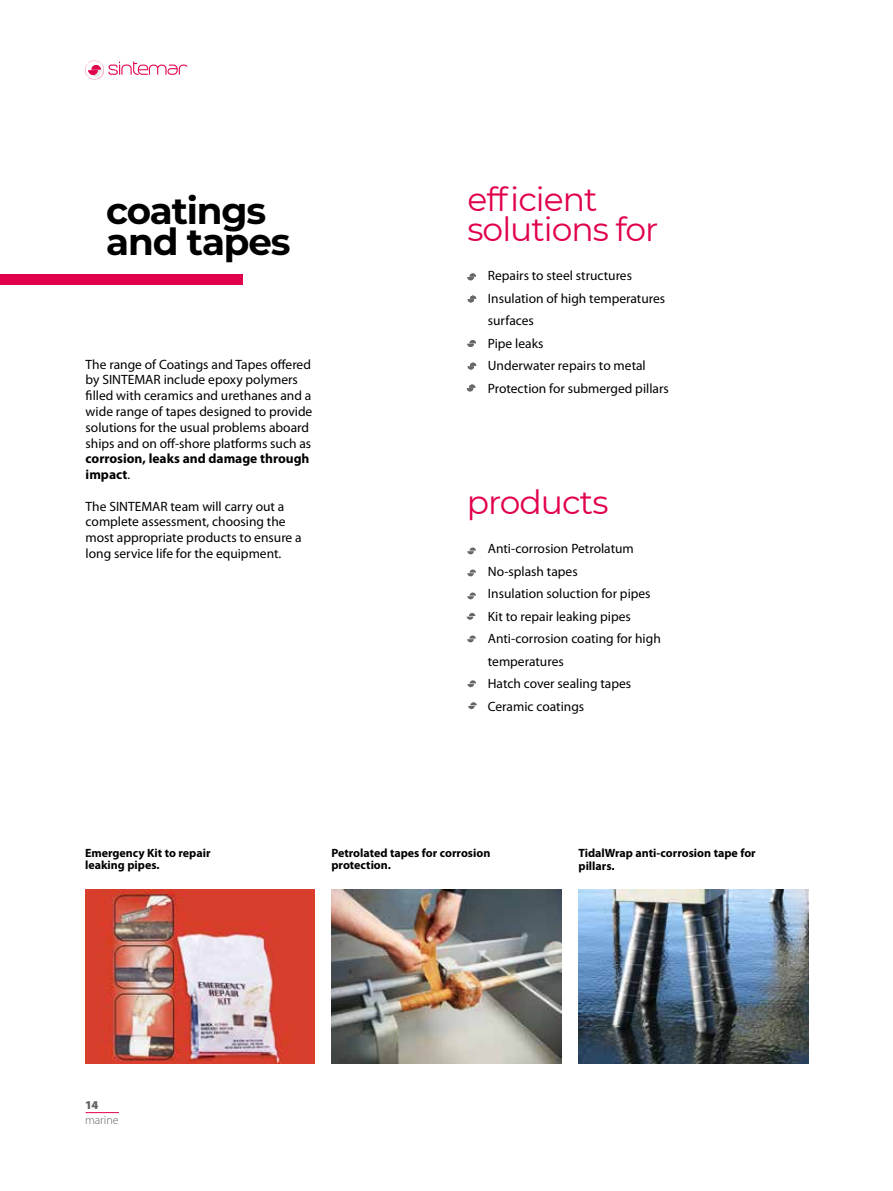
<style>
.page{position:relative;width:893px;height:1191px;background:#fff}
.page>*{position:absolute;margin:0;border:0;box-sizing:border-box;transform-origin:0 0}
.t1{font:700 37.2px/31.3px "Montserrat";letter-spacing:-.03em;color:#000}
.t2{font:33px/30px "Montserrat";letter-spacing:-.03em;color:#e1004c}
.t3{font:13.5px/22.5px "Myriad Pro";color:#000}
.t4{font:700 13.5px/15.8px "Myriad Pro";color:#000}
.t5{font:700 12px/12px "Myriad Pro";color:#000}
.t6{font:300 12px "Myriad Pro";color:#58585a}
.t7{font:900 12px "Myriad Pro";color:#58585a}
.s1{font-weight:400}
</style>
<div class="page">
<svg style="left:85px;top:61px;width:102px;height:19px"></svg>
<hr style="left:86px;top:1112px;width:33px;height:1px;background:#e1004c">
<img style="left:85px;top:889px;width:230px;height:174px">
<img style="left:331px;top:890px;width:231px;height:173px">
<img style="left:578px;top:890px;width:231px;height:173px">
<svg style="left:467px;top:273px;width:9px;height:7px"></svg>
<svg style="left:467px;top:340px;width:9px;height:7px"></svg>
<svg style="left:467px;top:384px;width:8px;height:7px"></svg>
<svg style="left:467px;top:547px;width:9px;height:7px"></svg>
<svg style="left:467px;top:569px;width:9px;height:7px"></svg>
<svg style="left:467px;top:592px;width:9px;height:7px"></svg>
<svg style="left:467px;top:613px;width:8px;height:7px"></svg>
<svg style="left:467px;top:635px;width:9px;height:7px"></svg>
<svg style="left:467px;top:680px;width:9px;height:7px"></svg>
<svg style="left:468px;top:363px;width:8px;height:6px"></svg>
<svg style="left:468px;top:702px;width:9px;height:7px"></svg>
<svg style="left:468px;top:295px;width:8px;height:7px"></svg>
<div style="left:0;top:274px;width:242px;height:11px;background:#e1004c"></div>
<h1 class="t1" style="left:106px;top:193px;width:186px">coatings and tapes</h1>
<p class="t3" style="left:86px;top:356px;width:228px;line-height:15.8px">The range of Coatings and Tapes offered by SINTEMAR include epoxy polymers filled with ceramics and urethanes and a wide range of tapes designed to provide solutions for the usual problems aboard ships and on off-shore platforms such as</p>
<p class="t4" style="left:86px;top:450px;width:225px">corrosion, leaks and damage through impact<span class="s1">.</span></p>
<p class="t3" style="left:86px;top:498px;width:218px;line-height:15.8px">The SINTEMAR team will carry out a complete assessment, choosing the most appropriate products to ensure a long service life for the equipment.</p>
<h2 class="t2" style="left:467px;top:183px;width:192px">efficient solutions for</h2>
<p class="t3" style="left:488px;top:264px;width:182px">Repairs to steel structures<br>Insulation of high temperatures surfaces<br>Pipe leaks<br>Underwater repairs to metal<br>Protection for submerged pillars</p>
<h2 class="t2" style="left:467px;top:485px;width:143px">products</h2>
<p class="t3" style="left:488px;top:537px;width:174px">Anti-corrosion Petrolatum<br>No-splash tapes<br>Insulation soluction for pipes<br>Kit to repair leaking pipes<br>Anti-corrosion coating for high temperatures<br>Hatch cover sealing tapes<br>Ceramic coatings</p>
<p class="t5" style="left:85px;top:846px;width:127px">Emergency Kit to repair leaking pipes.</p>
<p class="t5" style="left:331px;top:846px;width:161px">Petrolated tapes for corrosion protection.</p>
<p class="t5" style="left:578px;top:845px;width:179px;line-height:13.5px">TidalWrap anti-corrosion tape for pillars.</p>
<p class="t7" style="left:85px;top:1098px;width:15px">14</p>
<p class="t6" style="left:85px;top:1113px;width:35px">marine</p>
</div>
